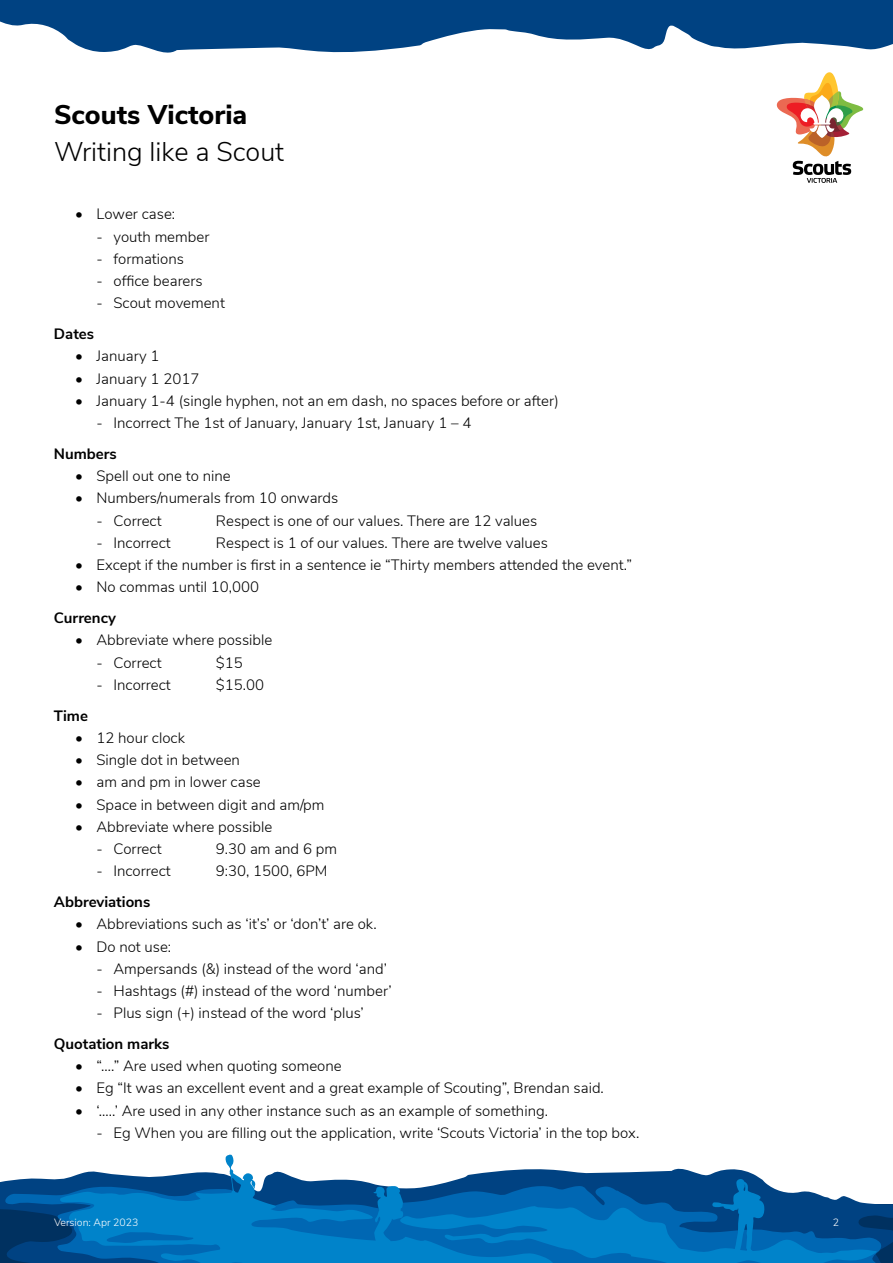
<style>
.page{position:relative;width:893px;height:1263px;background:#fff}
.page>*{position:absolute;margin:0;border:0;box-sizing:border-box;transform-origin:0 0}
.t1{font:300 27px "Nunito Sans";color:#000}
.t2{font:800 27px "Nunito Sans";color:#000}
.t3{font:300 15px/22.2px "Nunito Sans";color:#000}
.t4{font:700 15px "Nunito Sans";color:#000}
.t5{font:300 10.5px "Nunito Sans";color:#fff}
</style>
<div class="page">
<svg style="left:0;top:1184px;width:892px;height:79px;background:#0a467d"></svg>
<svg style="left:59px;top:1154px;width:821px;height:109px"></svg>
<svg style="left:777px;top:72px;width:86px;height:111px"></svg>
<svg style="left:0;top:0;width:893px;height:53px;fill:#004282"></svg>
<h1 class="t2" style="left:54px;top:95px;width:195px">Scouts Victoria</h1>
<h1 class="t1" style="left:54px;top:132px;width:232px">Writing like a Scout</h1>
<p class="t3" style="left:97px;top:202px;width:130px;text-indent:-21px">• Lower case:<br>‐ youth member<br>‐ formations<br>‐ office bearers<br>‐ Scout movement</p>
<p class="t4" style="left:54px;top:323px;width:42px">Dates</p>
<p class="t3" style="left:75px;top:344px;width:86px">• January 1</p>
<p class="t3" style="left:75px;top:366px;width:126px">• January 1 2017</p>
<p class="t3" style="left:96px;top:388px;width:464px;text-indent:-21px">• January 1-4 (single hyphen, not an em dash, no spaces before or after) ‐ Incorrect The 1st of January, January 1st, January 1 – 4</p>
<p class="t4" style="left:54px;top:443px;width:64px">Numbers</p>
<p class="t3" style="left:75px;top:464px;width:157px">• Spell out one to nine</p>
<p class="t3" style="left:96px;top:486px;width:243px;text-indent:-21px">• Numbers/numerals from 10 onwards ‐ Correct</p>
<p class="t3" style="left:216px;top:508px;width:323px">Respect is one of our values. There are 12 values</p>
<p class="t3" style="left:96px;top:530px;width:76px">‐ Incorrect</p>
<p class="t3" style="left:216px;top:530px;width:333px">Respect is 1 of our values. There are twelve values</p>
<p class="t3" style="left:75px;top:553px;width:558px">• Except if the number is first in a sentence ie “Thirty members attended the event.”</p>
<p class="t3" style="left:75px;top:575px;width:186px">• No commas until 10,000</p>
<p class="t4" style="left:54px;top:607px;width:63px">Currency</p>
<p class="t3" style="left:96px;top:628px;width:177px;text-indent:-21px">• Abbreviate where possible ‐ Correct</p>
<p class="t3" style="left:216px;top:650px;width:28px">$15</p>
<p class="t3" style="left:96px;top:672px;width:76px">‐ Incorrect</p>
<p class="t3" style="left:216px;top:672px;width:50px">$15.00</p>
<p class="t4" style="left:54px;top:704px;width:36px">Time</p>
<p class="t3" style="left:75px;top:725px;width:111px">• 12 hour clock</p>
<p class="t3" style="left:75px;top:748px;width:166px">• Single dot in between</p>
<p class="t3" style="left:75px;top:770px;width:187px">• am and pm in lower case</p>
<p class="t3" style="left:75px;top:792px;width:251px">• Space in between digit and am/pm</p>
<p class="t3" style="left:96px;top:814px;width:177px;text-indent:-21px">• Abbreviate where possible ‐ Correct</p>
<p class="t3" style="left:216px;top:837px;width:123px">9.30 am and 6 pm</p>
<p class="t3" style="left:96px;top:859px;width:76px">‐ Incorrect</p>
<p class="t3" style="left:216px;top:859px;width:113px">9:30, 1500, 6PM</p>
<p class="t4" style="left:54px;top:891px;width:98px">Abbreviations</p>
<p class="t3" style="left:75px;top:912px;width:303px">• Abbreviations such as ‘it’s’ or ‘don’t’ are ok.</p>
<p class="t3" style="left:96px;top:934px;width:297px;text-indent:-21px">• Do not use:<br>‐ Ampersands (&amp;) instead of the word ‘and’ ‐ Hashtags (#) instead of the word ‘number’ ‐ Plus sign (+) instead of the word ‘plus’</p>
<p class="t4" style="left:54px;top:1033px;width:117px">Quotation marks</p>
<p class="t3" style="left:75px;top:1054px;width:268px">• “….” Are used when quoting someone</p>
<p class="t3" style="left:75px;top:1076px;width:530px">• Eg “It was an excellent event and a great example of Scouting”, Brendan said.</p>
<p class="t3" style="left:96px;top:1098px;width:544px;text-indent:-21px">• ‘…..’ Are used in any other instance such as an example of something.<br>‐ Eg When you are filling out the application, write ‘Scouts Victoria’ in the top box.</p>
<p class="t5" style="left:54px;top:1215px;width:86px">Version: Apr 2023</p>
<p class="t5" style="left:833px;top:1215px;width:8px">2</p>
</div>
